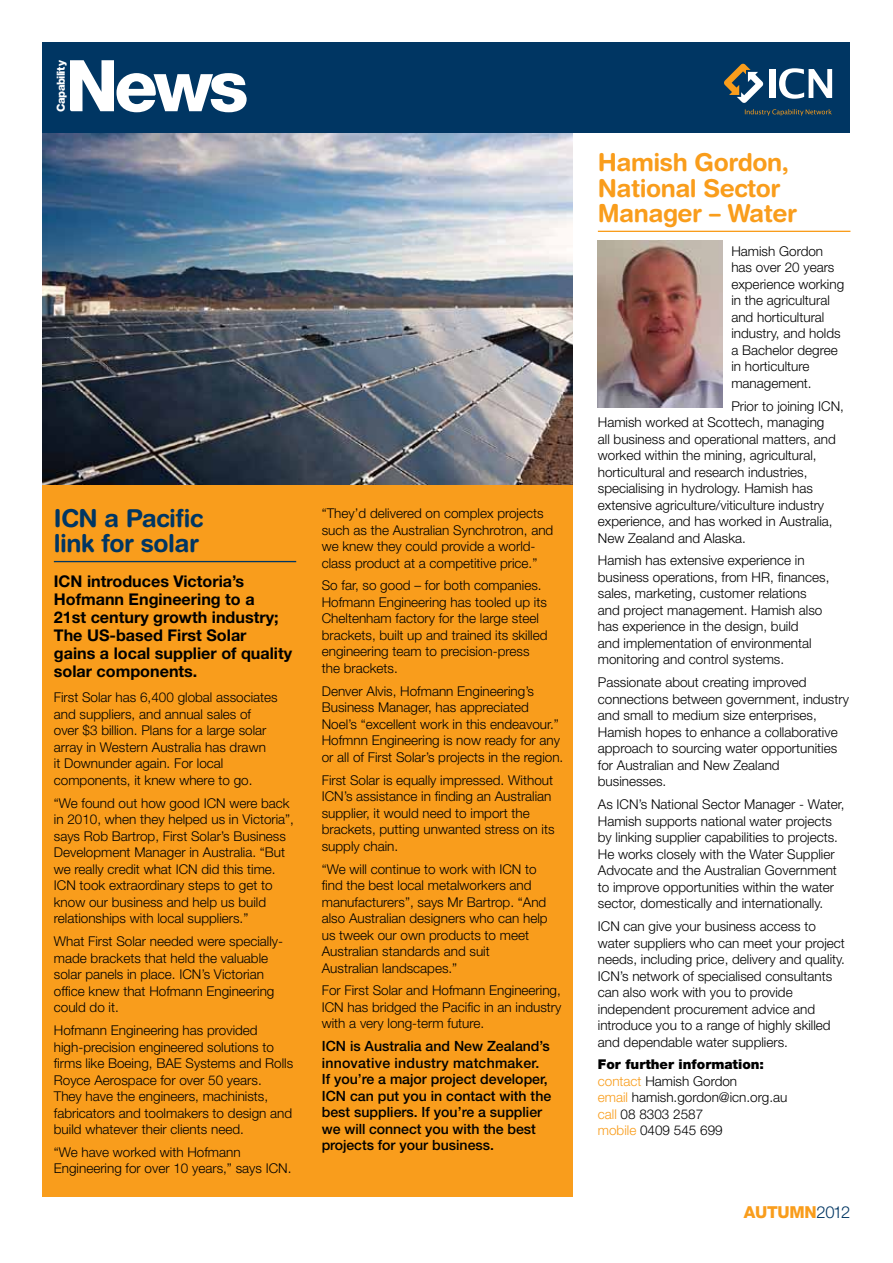
<style>
.page{position:relative;width:893px;height:1263px;background:#fff}
.page>*{position:absolute;margin:0;border:0;box-sizing:border-box;transform-origin:0 0}
.t1{font:700 24.75px/25.5px "Helvetica Rounded";letter-spacing:-.02em;color:#f99d1c}
.t2{font:700 24.75px/25.5px "Helvetica Rounded";letter-spacing:-.02em;color:#003663}
.t3{font:800 16.5px "Helvetica Neue";letter-spacing:-.02em;color:#f99d1c}
.t4{font:700 16.2px/18px "Helvetica Neue";color:#000}
.t5{font:500 14.1px/16.5px "Helvetica Neue";color:#000}
.t6{font:300 13.5px/16.5px "Helvetica Neue";color:#000}
.t7{font:800 11.1px "Helvetica Neue";letter-spacing:-.04em;color:#fff}
.s1{font-weight:900}
.s2{color:#f99d1c}
.s3{font-weight:300;color:#003663}
</style>
<div class="page">
<div style="left:43px;top:485px;width:530px;height:711px;background:#f99d1c"></div>
<img style="left:43px;top:133px;width:530px;height:352px">
<div style="left:43px;top:43px;width:807px;height:90px;background:#003663"></div>
<hr style="left:598px;top:231px;width:252px;height:1px;background:#f99d1c">
<hr style="left:54px;top:561px;width:242px;height:1px;background:#003663">
<div style="left:769px;top:69px;width:6px;height:29px;background:#fff"></div>
<svg style="left:779px;top:68px;width:53px;height:31px"></svg>
<svg style="left:724px;top:64px;width:39px;height:39px"></svg>
<svg style="left:745px;top:109px;width:87px;height:7px"></svg>
<svg style="left:70px;top:60px;width:177px;height:52px"></svg>
<img style="left:598px;top:240px;width:125px;height:167px">
<p class="t7" style="left:54px;top:112px;width:53px;rotate:-90deg">Capability</p>
<h1 class="t2" style="left:54px;top:505px;width:151px">ICN a Pacific link for solar</h1>
<p class="t4" style="left:54px;top:572px;width:240px">ICN introduces Victoria’s<br>Hofmann Engineering to a<br>21st century growth industry;<br>The US-based First Solar<br>gains a local supplier of quality solar components.</p>
<p class="t6" style="left:54px;top:689px;width:225px">First Solar has 6,400 global associates and suppliers, and annual sales of over $3 billion. Plans for a large solar array in Western Australia has drawn<br>it Downunder again. For local components, it knew where to go.</p>
<p class="t6" style="left:54px;top:794px;width:242px">“We found out how good ICN were back in 2010, when they helped us in Victoria”, says Rob Bartrop, First Solar’s Business Development Manager in Australia. “But we really credit what ICN did this time.<br>ICN took extraordinary steps to get to know our business and help us build relationships with local suppliers.”</p>
<p class="t6" style="left:54px;top:933px;width:231px">What First Solar needed were specially&shy;made brackets that held the valuable solar panels in place. ICN’s Victorian office knew that Hofmann Engineering could do it.</p>
<p class="t6" style="left:54px;top:1022px;width:241px">Hofmann Engineering has provided high-precision engineered solutions to firms like Boeing, BAE Systems and Rolls Royce Aerospace for over 50 years.<br>They have the engineers, machinists, fabricators and toolmakers to design and build whatever their clients need.</p>
<p class="t6" style="left:54px;top:1143px;width:239px">“We have worked with Hofmann<br>Engineering for over 10 years,” says ICN.</p>
<p class="t6" style="left:322px;top:505px;width:233px">“They’d delivered on complex projects such as the Australian Synchrotron, and we knew they could provide a world&shy;class product at a competitive price.”</p>
<p class="t6" style="left:322px;top:577px;width:227px">So far, so good – for both companies.<br>Hofmann Engineering has tooled up its Cheltenham factory for the large steel brackets, built up and trained its skilled engineering team to precision-press the brackets.</p>
<p class="t6" style="left:322px;top:682px;width:243px">Denver Alvis, Hofmann Engineering’s Business Manager, has appreciated Noel’s “excellent work in this endeavour.” Hofmnn Engineering is now ready for any or all of First Solar’s projects in the region.</p>
<p class="t6" style="left:322px;top:771px;width:234px">First Solar is equally impressed. Without ICN’s assistance in finding an Australian supplier, it would need to import the brackets, putting unwanted stress on its supply chain.</p>
<p class="t6" style="left:322px;top:860px;width:227px">“We will continue to work with ICN to find the best local metalworkers and manufacturers”, says Mr Bartrop. “And also Australian designers who can help us tweek our own products to meet Australian standards and suit Australian landscapes.”</p>
<p class="t6" style="left:322px;top:982px;width:241px;text-align:justify">For First Solar and Hofmann Engineering, ICN has bridged the Pacific in an industry with a very long-term future.</p>
<p class="t5" style="left:322px;top:1038px;width:231px">ICN is Australia and New Zealand’s innovative industry matchmaker.<br>If you’re a major project developer, ICN can put you in contact with the best suppliers. If you’re a supplier we will connect you with the best projects for your business.</p>
<h1 class="t1" style="left:598px;top:149px;width:201px">Hamish Gordon,<br>National Sector<br>Manager – Water</h1>
<p class="t6" style="left:731px;top:242px;width:114px">Hamish Gordon has over 20 years experience working in the agricultural and horticultural industry, and holds a Bachelor degree in horticulture management.</p>
<p class="t6" style="left:598px;top:397px;width:248px;text-indent:134px">Prior to joining ICN, Hamish worked at Scottech, managing<br>all business and operational matters, and worked within the mining, agricultural, horticultural and research industries, specialising in hydrology. Hamish has extensive agriculture/viticulture industry experience, and has worked in Australia, New Zealand and Alaska.</p>
<p class="t6" style="left:598px;top:552px;width:233px">Hamish has extensive experience in business operations, from HR, finances, sales, marketing, customer relations and project management. Hamish also has experience in the design, build<br>and implementation of environmental monitoring and control systems.</p>
<p class="t6" style="left:598px;top:674px;width:253px">Passionate about creating improved connections between government, industry and small to medium size enterprises, Hamish hopes to enhance a collaborative approach to sourcing water opportunities for Australian and New Zealand businesses.</p>
<p class="t6" style="left:598px;top:796px;width:248px">As ICN’s National Sector Manager - Water, Hamish supports national water projects by linking supplier capabilities to projects.<br>He works closely with the Water Supplier Advocate and the Australian Government to improve opportunities within the water sector, domestically and internationally.</p>
<p class="t6" style="left:598px;top:918px;width:249px">ICN can give your business access to water suppliers who can meet your project needs, including price, delivery and quality.<br>ICN’s network of specialised consultants can also work with you to provide independent procurement advice and introduce you to a range of highly skilled and dependable water suppliers.</p>
<p class="t6" style="left:598px;top:1056px;width:191px"><span class="s1">For further information: </span><span class="s2">contact</span> Hamish Gordon<br><span class="s2">email</span> hamish.gordon@icn.org.au <span class="s2">call</span> 08 8303 2587<br><span class="s2">mobile</span> 0409 545 699</p>
<p class="t3" style="left:744px;top:1202px;width:108px">AUTUMN<span class="s3">2012</span></p>
</div>
